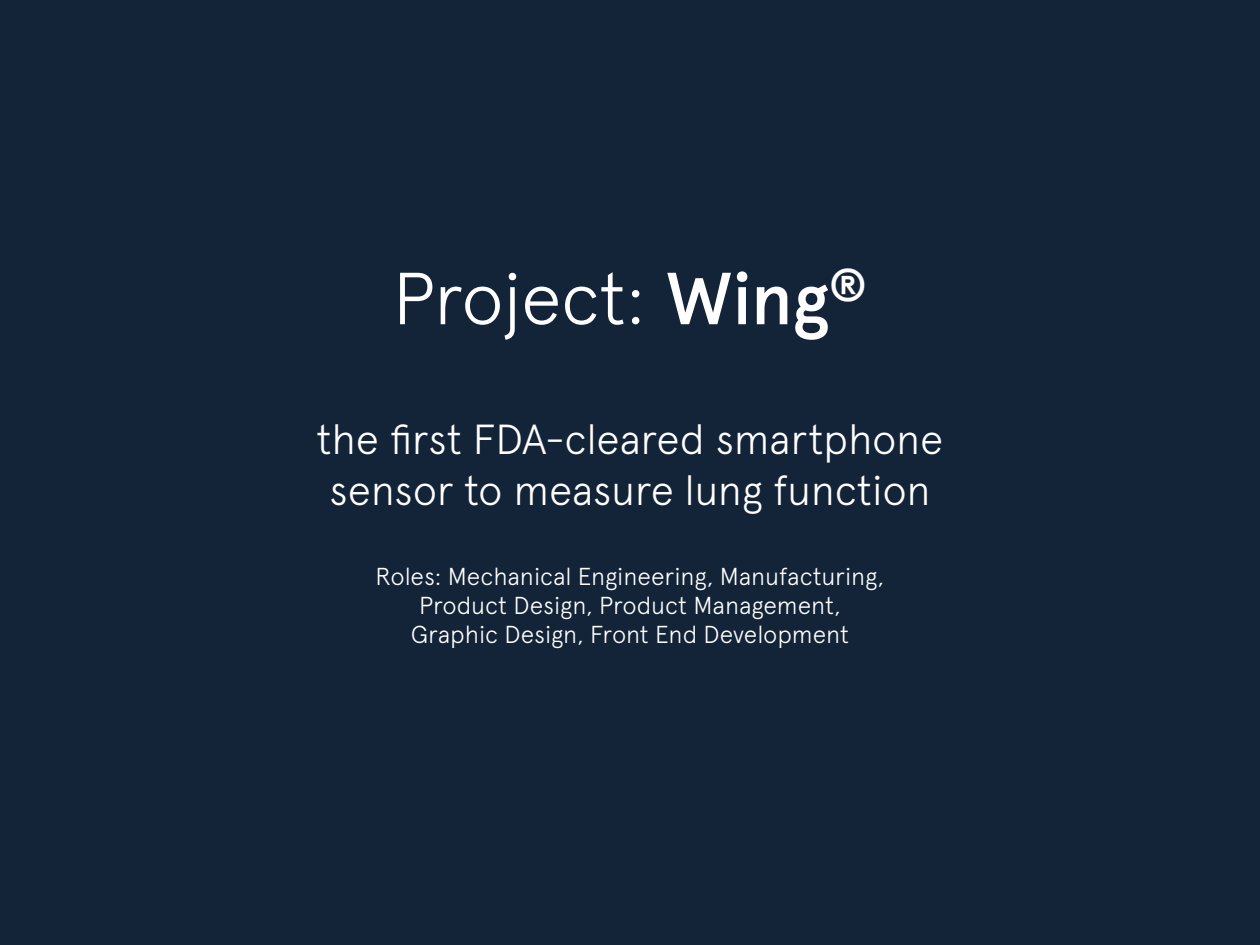
<style>
.page{position:relative;width:1260px;height:945px;background:#142438}
.page>*{position:absolute;margin:0;border:0;box-sizing:border-box;transform-origin:0 0}
.t1{font:300 73.5px "Apercu";letter-spacing:-.02em;color:#fff}
.t2{font:300 42px/50.4px "Apercu";letter-spacing:-.01em;color:#fff;text-align:center}
.t3{font:300 24.5px/29.4px "Apercu";letter-spacing:-.005em;color:#fff;text-align:center}
.s1{font-weight:500}
</style>
<div class="page">
<p class="t1" style="left:393px;top:255px;width:476px">Project: <span class="s1">Wing</span><sup>®</sup></p>
<p class="t2" style="left:317px;top:414px;width:628px">the first FDA-cleared smartphone sensor to measure lung function</p>
<p class="t3" style="left:376px;top:561px;width:510px">Roles: Mechanical Engineering, Manufacturing,<br>Product Design, Product Management,</p>
<p class="t3" style="left:411px;top:620px;width:440px">Graphic Design, Front End Development</p>
</div>
